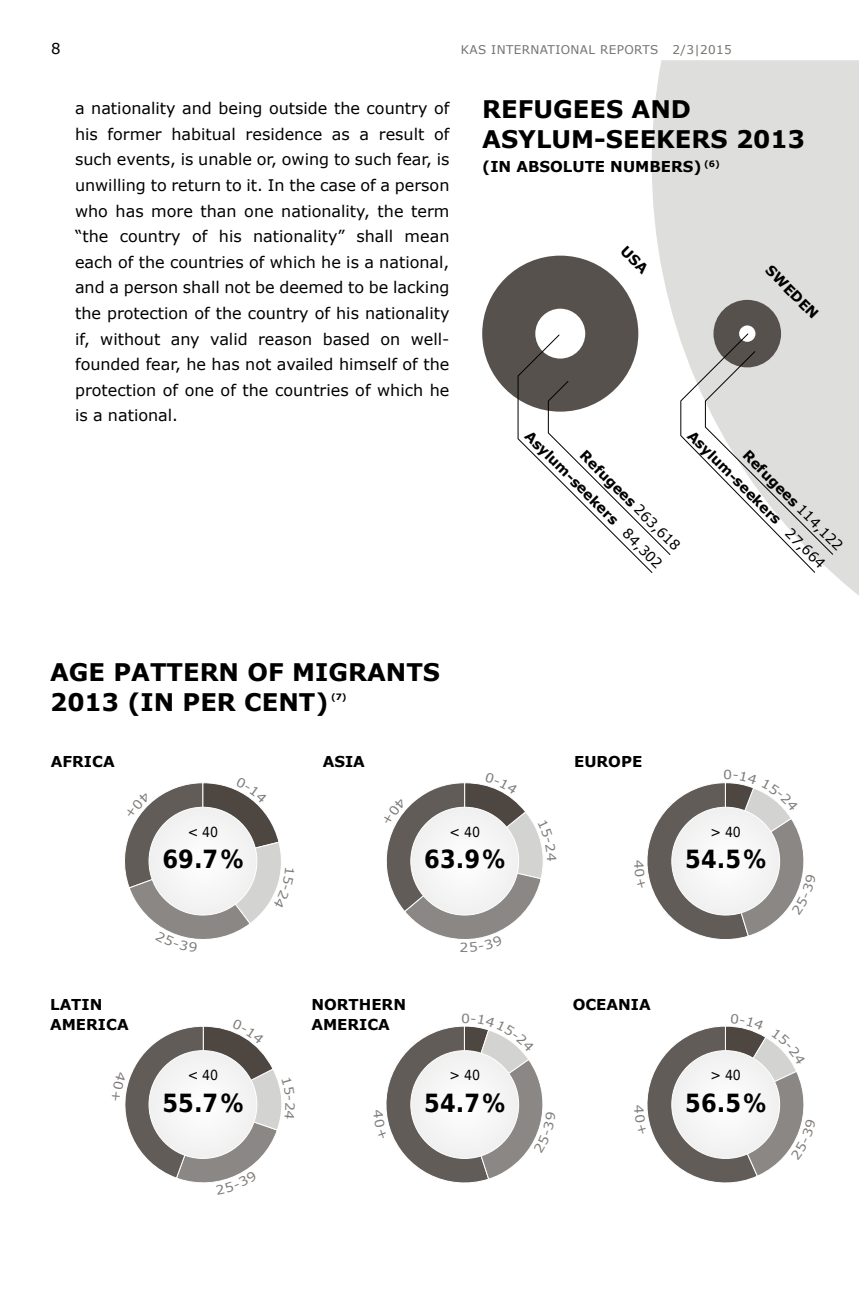
<style>
.page{position:relative;width:868px;height:1304px;background:#fff}
.page>*{position:absolute;margin:0;border:0;box-sizing:border-box;transform-origin:0 0}
.t1{font:700 25.2px "DejaVu Sans Condensed";color:#000}
.t2{font:700 24.2px/30px "Verdana";color:#000}
.text{font:16px/25.6px "Verdana";color:#000;text-align:justify}
.t3{font:700 15px/20px "Verdana";color:#000}
.Navigation_Seitenzah{font:15px "Verdana";color:#000}
.t4{font:700 14px/25.2px "Verdana";color:#000}
.t5{font:14px "DejaVu Sans Condensed";color:#000}
.t6{font:14px "Verdana";color:#000}
.t7{font:12.6px "Verdana";color:#807c7a;scale:1.11 1}
.Navigation{font:12px "Verdana";letter-spacing:.03em;color:#75726f}
.t8{font:700 8.8px "Verdana";color:#000}
.s1{font-weight:400}
</style>
<div class="page">
<svg style="left:652px;top:60px;width:207px;height:536px;fill:#dededd"></svg>
<div style="left:482px;top:256px;width:156px;height:156px;background:#57514d;border-radius:50%"></div>
<div style="left:535px;top:309px;width:50px;height:50px;background:#fff;border-radius:50%"></div>
<div style="left:713px;top:300px;width:68px;height:67px;background:#57514d;border-radius:50%"></div>
<div style="left:739px;top:325px;width:16px;height:17px;background:#fff;border-radius:50%"></div>
<svg style="left:517px;top:334px;width:154px;height:240px"></svg>
<svg style="left:679px;top:333px;width:155px;height:241px"></svg>
<svg style="left:647px;top:1026px;width:157px;height:157px"></svg>
<svg style="left:386px;top:1026px;width:157px;height:157px"></svg>
<svg style="left:125px;top:1026px;width:157px;height:157px"></svg>
<svg style="left:647px;top:782px;width:157px;height:158px"></svg>
<svg style="left:386px;top:782px;width:157px;height:157px"></svg>
<svg style="left:124px;top:782px;width:157px;height:157px"></svg>
<p class="Navigation_Seitenzah" style="left:51px;top:38px;width:11px">8</p>
<p class="Navigation" style="left:461px;top:41px;width:272px">KAS INTERNATIONAL REPORTS 2/3|2015</p>
<p class="text" style="left:75px;top:95px;width:376px">a nationality and being outside the country of his former habitual residence as a result of such events, is unable or, owing to such fear, is unwilling to return to it. In the case of a person who has more than one nationality, the term “the country of his nationality” shall mean each of the countries of which he is a national, and a person shall not be deemed to be lacking the protection of the country of his nationality if, without any valid reason based on well&shy;founded fear, he has not availed himself of the protection of one of the countries of which he is a national.</p>
<p class="t2" style="left:482px;top:94px;width:324px">REFUGEES AND<br>ASYLUM-SEEKERS 2013</p>
<p class="t3" style="left:482px;top:156px;width:239px">(IN ABSOLUTE NUMBERS) <sup>(6)</sup></p>
<p class="t4" style="left:777px;top:259px;width:70px;rotate:45deg">SWEDEN</p>
<p class="t4" style="left:717px;top:406px;width:189px;text-indent:53px;rotate:45deg">Refugees <span class="s1">114,122<br></span>Asylum-seekers</p>
<p class="t4" style="left:554px;top:406px;width:189px;text-indent:53px;rotate:45deg">Refugees <span class="s1">263,618<br></span>Asylum-seekers</p>
<p class="t6" style="left:794px;top:524px;width:51px;rotate:45deg">27,664</p>
<p class="t6" style="left:631px;top:524px;width:51px;rotate:45deg">84,302</p>
<p class="t2" style="left:50px;top:657px;width:391px">AGE PATTERN OF MIGRANTS<br>2013 (IN PER CENT)</p>
<p class="t8" style="left:331px;top:690px;width:17px">(7)</p>
<p class="t3" style="left:51px;top:751px;width:65px">AFRICA</p>
<p class="t5" style="left:188px;top:820px;width:32px">&lt; 40</p>
<p class="t3" style="left:322px;top:751px;width:44px">ASIA</p>
<p class="t3" style="left:574px;top:751px;width:70px">EUROPE</p>
<p class="t5" style="left:449px;top:820px;width:32px">&lt; 40</p>
<p class="t5" style="left:710px;top:820px;width:32px">&gt; 40</p>
<p class="t1" style="left:162px;top:839px;width:82px">69.7%</p>
<p class="t1" style="left:424px;top:839px;width:82px">63.9%</p>
<p class="t1" style="left:685px;top:839px;width:82px">54.5%</p>
<p class="t7" style="left:459px;top:939px;width:10px">2</p>
<p class="t3" style="left:50px;top:994px;width:80px">LATIN<br>AMERICA</p>
<p class="t3" style="left:311px;top:994px;width:96px">NORTHERN<br>AMERICA</p>
<p class="t3" style="left:572px;top:994px;width:80px">OCEANIA</p>
<p class="t5" style="left:188px;top:1064px;width:32px">&lt; 40</p>
<p class="t5" style="left:449px;top:1064px;width:32px">&gt; 40</p>
<p class="t5" style="left:710px;top:1064px;width:32px">&gt; 40</p>
<p class="t1" style="left:162px;top:1082px;width:82px">55.7%</p>
<p class="t1" style="left:424px;top:1082px;width:82px">54.7%</p>
<p class="t1" style="left:685px;top:1082px;width:82px">56.5%</p>
</div>
